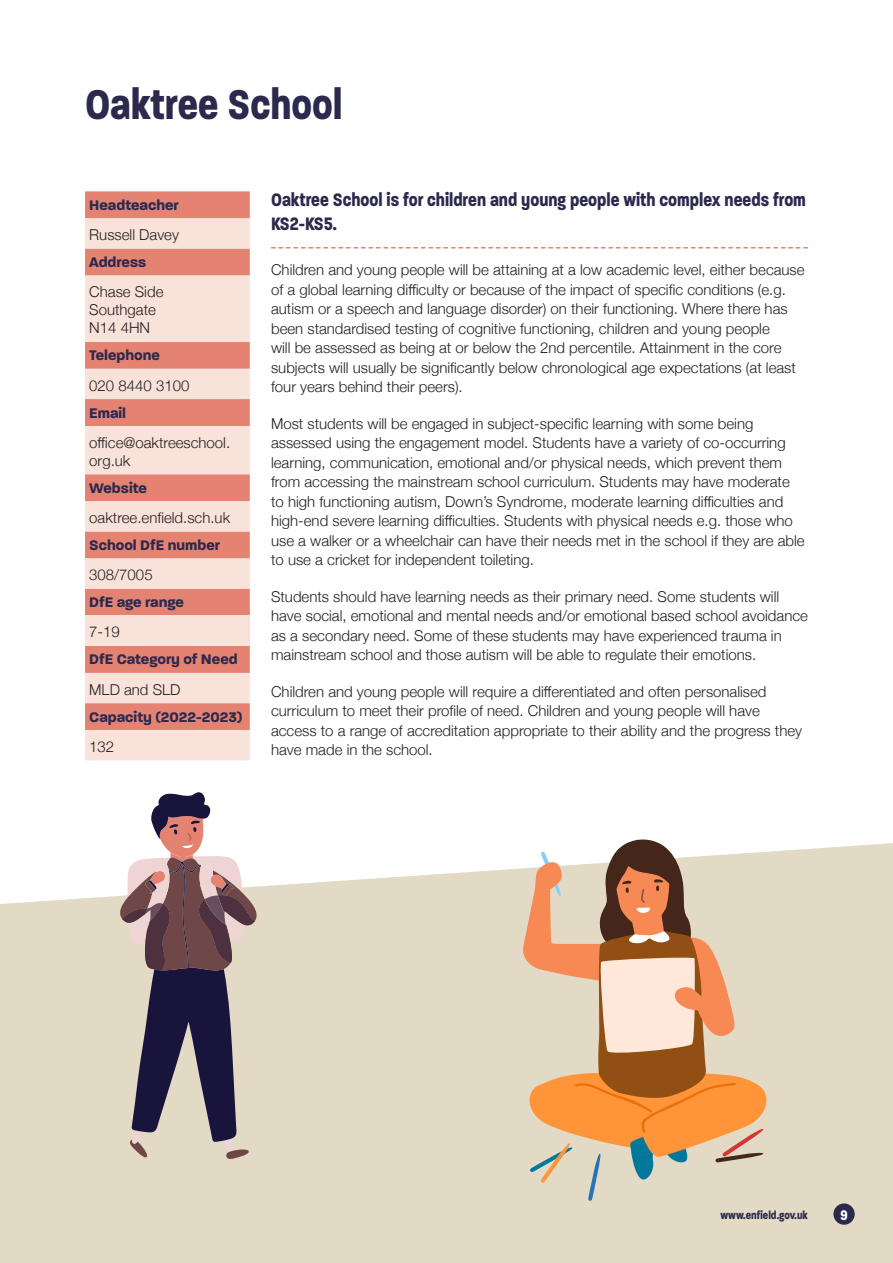
<style>
.page{position:relative;width:893px;height:1263px;background:#fff}
.page>*{position:absolute;margin:0;border:0;box-sizing:border-box;transform-origin:0 0}
.School{font:700 45px "Paralucent Condensed";color:#2b294d}
.First_para{font:700 19.5px/24px "Paralucent Condensed";color:#2b294d}
.Body_copy__4mm{font:300 15px/19.5px "Helvetica Neue";color:#231f20}
.Field_body_copy{font:300 15px/18px "Helvetica Neue";color:#231f20}
.Field_headings{font:700 15px "Paralucent";color:#2b294d}
.t1{font:700 15px "Paralucent Condensed";color:#fff}
.t2{font:700 12px "Paralucent Condensed";color:#2b294d}
</style>
<div class="page">
<div style="left:0;top:825px;width:893px;height:438px;background:#e3dac6"></div>
<svg style="left:0;top:760px;width:893px;height:144px"></svg>
<svg style="left:271px;top:247px;width:537px;height:1px"></svg>
<svg style="left:520px;top:838px;width:253px;height:363px"></svg>
<div style="left:85px;top:191px;width:165px;height:27px;background:#e58373"></div>
<svg style="left:85px;top:218px;width:165px;height:542px;background:#f0baaf"></svg>
<div style="left:85px;top:616px;width:165px;height:30px;background:#f9e2da"></div>
<svg style="left:117px;top:791px;width:144px;height:368px"></svg>
<div style="left:833px;top:1203px;width:22px;height:22px;background:#2b294d;border-radius:50%"></div>
<p class="School" style="left:85px;top:77px;width:259px">Oaktree School</p>
<p class="Field_headings" style="left:89px;top:196px;width:91px">Headteacher</p>
<p class="Field_body_copy" style="left:89px;top:225px;width:91px">Russell Davey</p>
<p class="Field_headings" style="left:89px;top:253px;width:58px">Address</p>
<p class="Field_body_copy" style="left:89px;top:282px;width:76px">Chase Side</p>
<p class="Field_body_copy" style="left:89px;top:300px;width:68px">Southgate</p>
<p class="Field_body_copy" style="left:89px;top:318px;width:62px">N14 4HN</p>
<p class="Field_headings" style="left:89px;top:346px;width:72px">Telephone</p>
<p class="Field_body_copy" style="left:89px;top:375px;width:102px">020 8440 3100</p>
<p class="Field_headings" style="left:89px;top:404px;width:38px">Email</p>
<p class="Field_body_copy" style="left:89px;top:432px;width:142px">office@oaktreeschool. org.uk</p>
<p class="Field_headings" style="left:89px;top:479px;width:59px">Website</p>
<p class="Field_body_copy" style="left:89px;top:507px;width:142px">oaktree.enfield.sch.uk</p>
<p class="Field_headings" style="left:89px;top:536px;width:132px">School DfE number</p>
<p class="Field_body_copy" style="left:89px;top:565px;width:65px">308/7005</p>
<p class="Field_headings" style="left:89px;top:593px;width:96px">DfE age range</p>
<p class="Body_copy__4mm" style="left:89px;top:621px;width:32px">7-19</p>
<p class="Field_headings" style="left:89px;top:650px;width:150px">DfE Category of Need</p>
<p class="Body_copy__4mm" style="left:89px;top:678px;width:93px">MLD and SLD</p>
<p class="Field_headings" style="left:89px;top:708px;width:155px">Capacity (2022-2023)</p>
<p class="Field_body_copy" style="left:89px;top:736px;width:27px">132</p>
<p class="First_para" style="left:271px;top:188px;width:536px">Oaktree School is for children and young people with complex needs from<br>KS2-KS5.</p>
<p class="Body_copy__4mm" style="left:271px;top:259px;width:535px">Children and young people will be attaining at a low academic level, either because of a global learning difficulty or because of the impact of specific conditions (e.g. autism or a speech and language disorder) on their functioning. Where there has been standardised testing of cognitive functioning, children and young people<br>will be assessed as being at or below the 2nd percentile. Attainment in the core subjects will usually be significantly below chronological age expectations (at least four years behind their peers).</p>
<p class="Body_copy__4mm" style="left:271px;top:412px;width:535px">Most students will be engaged in subject-specific learning with some being assessed using the engagement model. Students have a variety of co-occurring learning, communication, emotional and/or physical needs, which prevent them from accessing the mainstream school curriculum. Students may have moderate to high functioning autism, Down’s Syndrome, moderate learning difficulties and high-end severe learning difficulties. Students with physical needs e.g. those who use a walker or a wheelchair can have their needs met in the school if they are able to use a cricket for independent toileting.</p>
<p class="Body_copy__4mm" style="left:271px;top:585px;width:538px">Students should have learning needs as their primary need. Some students will have social, emotional and mental needs and/or emotional based school avoidance as a secondary need. Some of these students may have experienced trauma in mainstream school and those autism will be able to regulate their emotions.</p>
<p class="Body_copy__4mm" style="left:271px;top:680px;width:533px">Children and young people will require a differentiated and often personalised curriculum to meet their profile of need. Children and young people will have access to a range of accreditation appropriate to their ability and the progress they have made in the school.</p>
<p class="t2" style="left:720px;top:1207px;width:89px">www.enfield.gov.uk</p>
<p class="t1" style="left:840px;top:1206px;width:9px">9</p>
</div>
